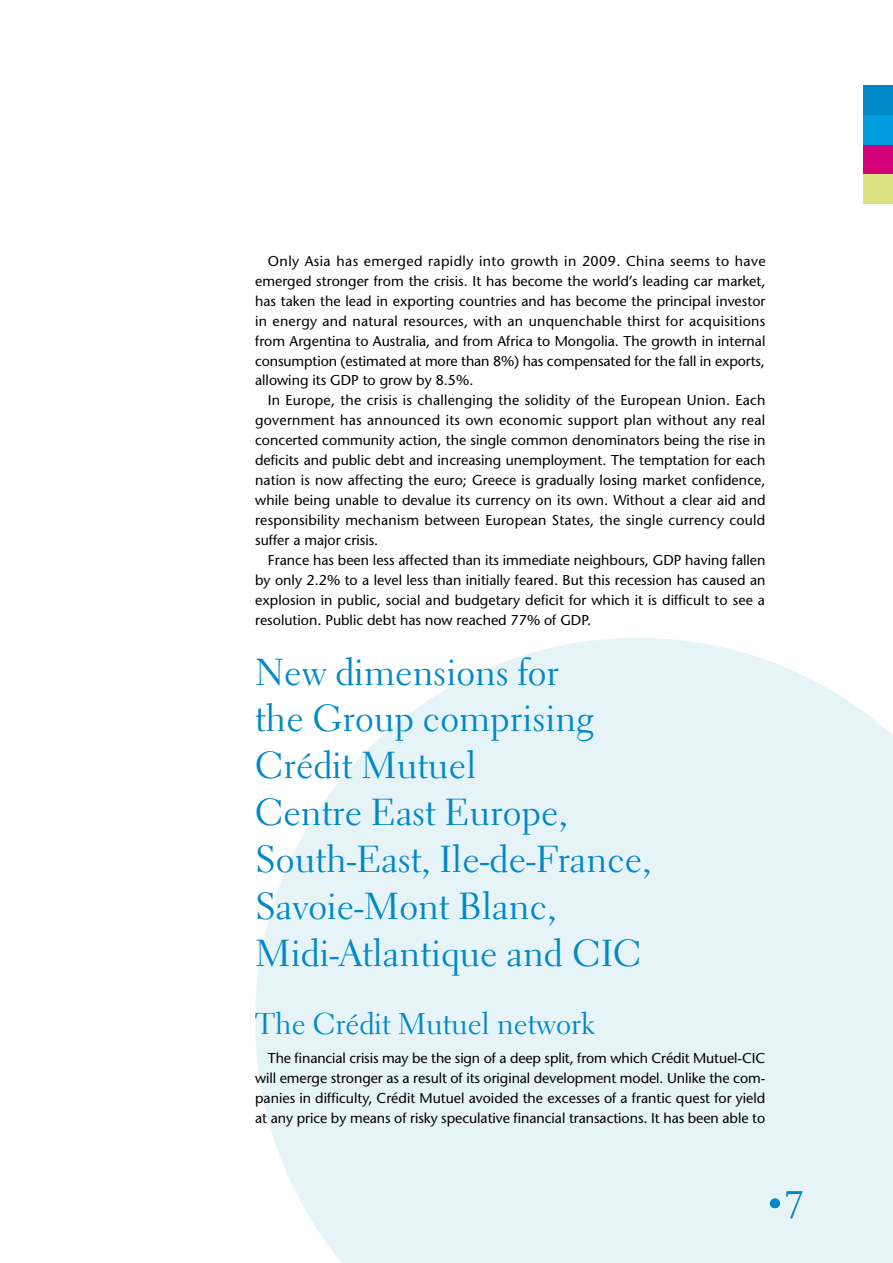
<style>
.page{position:relative;width:893px;height:1263px;background:#fff}
.page>*{position:absolute;margin:0;border:0;box-sizing:border-box;transform-origin:0 0}
.t1{font:39px "Electra LH Regular SC";color:#0088c9}
.t2{font:37.5px/47px "Electra LH Regular Os F";color:#0088c9}
.t3{font:30px "Electra LH Regular Os F";color:#0088c9}
.t4{font:14.25px/20px "Stone Sans";color:#000;text-align:justify}
</style>
<div class="page">
<svg style="left:255px;top:638px;width:638px;height:625px;background:#e9f5f8"></svg>
<div style="left:863px;top:145px;width:30px;height:29px;background:#d4007a"></div>
<div style="left:863px;top:115px;width:30px;height:30px;background:#009ee0"></div>
<div style="left:863px;top:85px;width:30px;height:30px;background:#0088c9"></div>
<div style="left:863px;top:174px;width:30px;height:30px;background:#dce282"></div>
<p class="t4" style="left:255px;top:251px;width:512px;text-indent:13px">Only Asia has emerged rapidly into growth in 2009. China seems to have emerged stronger from the crisis. It has become the world’s leading car market, has taken the lead in exporting countries and has become the principal investor in energy and natural resources, with an unquenchable thirst for acquisitions from Argentina to Australia, and from Africa to Mongolia. The growth in internal consumption (estimated at more than 8%) has compensated for the fall in exports, allowing its GDP to grow by 8.5%.</p>
<p class="t4" style="left:255px;top:390px;width:512px;text-indent:13px">In Europe, the crisis is challenging the solidity of the European Union. Each government has announced its own economic support plan without any real concerted community action, the single common denominators being the rise in deficits and public debt and increasing unemployment. The temptation for each nation is now affecting the euro; Greece is gradually losing market confidence, while being unable to devalue its currency on its own. Without a clear aid and responsibility mechanism between European States, the single currency could suffer a major crisis.</p>
<p class="t4" style="left:255px;top:550px;width:512px;text-indent:13px">France has been less affected than its immediate neighbours, GDP having fallen by only 2.2% to a level less than initially feared. But this recession has caused an explosion in public, social and budgetary deficit for which it is difficult to see a resolution. Public debt has now reached 77% of GDP.</p>
<h2 class="t2" style="left:255px;top:648px;width:398px">New dimensions for<br>the Group comprising<br>Crédit Mutuel<br>Centre East Europe,<br>South-East, Ile-de-France,<br>Savoie-Mont Blanc,<br>Midi-Atlantique and CIC</h2>
<h3 class="t3" style="left:255px;top:1006px;width:341px">The Crédit Mutuel network</h3>
<p class="t4" style="left:255px;top:1048px;width:512px;text-indent:13px">The financial crisis may be the sign of a deep split, from which Crédit Mutuel-CIC will emerge stronger as a result of its original development model. Unlike the com&shy;panies in difficulty, Crédit Mutuel avoided the excesses of a frantic quest for yield at any price by means of risky speculative financial transactions. It has been able to</p>
<h1 class="t1" style="left:770px;top:1170px;width:35px">● 7</h1>
</div>
